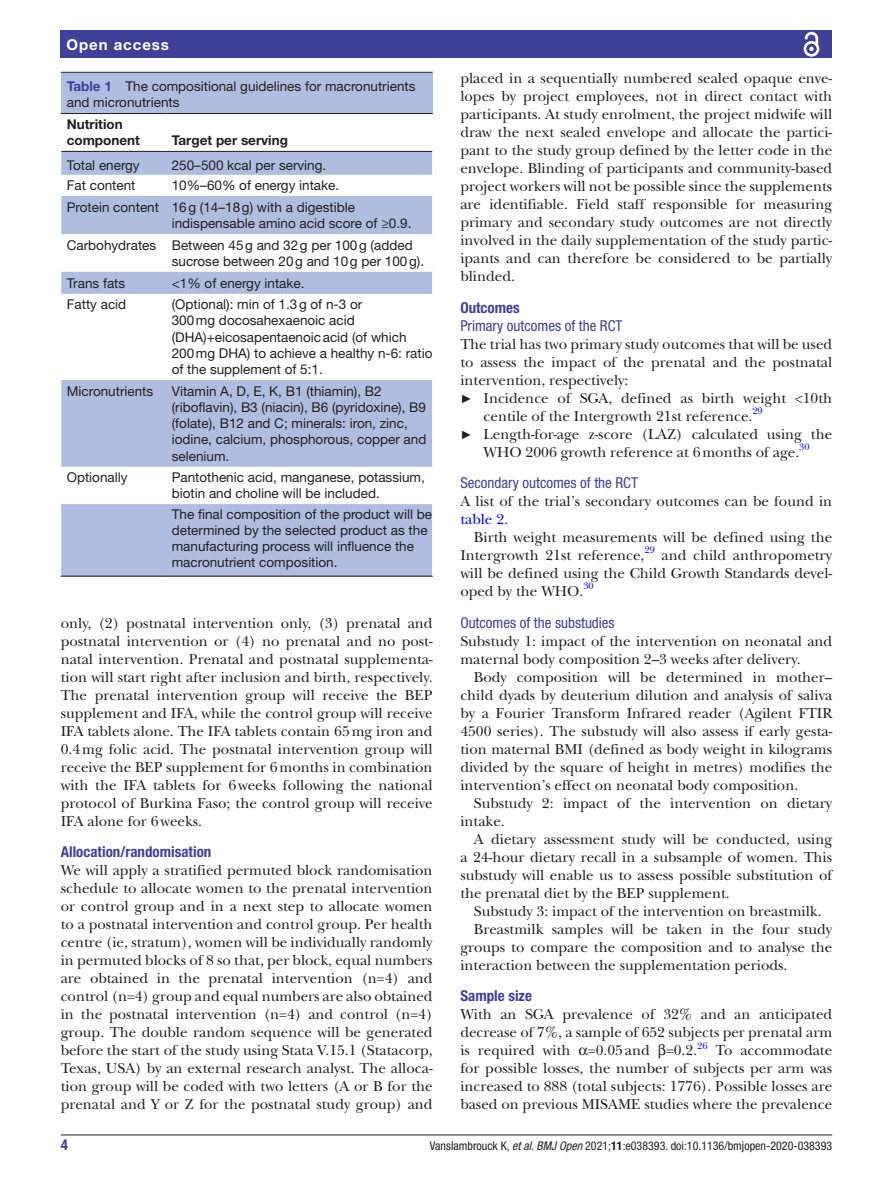
<style>
.page{position:relative;width:893px;height:1191px;background:#fff}
.page>*{position:absolute;margin:0;border:0;box-sizing:border-box;transform-origin:0 0}
.t1{font:15px/18px "New Baskerville";color:#231f20;text-align:justify}
.t2{font:condensed 15px "Helvetica Neue LT Std";color:#414099}
.t3{font:700 condensed 15px "Helvetica Neue LT Std";color:#414099}
.t4{font:700 15px "Helvetica Neue LT Std";letter-spacing:.065em;color:#fff}
.t5{font:13.5px/16.2px "Helvetica Neue LT Std";color:#231f20}
.t6{font:700 13.5px/16.2px "Helvetica Neue LT Std";color:#231f20}
.t7{font:condensed 12px "Helvetica Neue LT Std";color:#231f20}
.t8{font:9.9px "New Baskerville";color:#00f}
.s1{font-weight:700;color:#414099}
.s2{font-family:"Arial";font-size:12px}
.s3{color:#00f}
.s4{font-style:italic}
.s5{font-weight:700}
</style>
<div class="page">
<hr style="left:61px;top:1134px;width:771px;height:1px;background:#231f20">
<div style="left:61px;top:31px;width:771px;height:27px;background:#414099"></div>
<svg style="left:803px;top:31px;width:17px;height:26px"></svg>
<div style="left:61px;top:73px;width:372px;height:503px;background:#afbde1"></div>
<hr style="left:61px;top:72px;width:372px;height:1px;background:#231f20">
<div style="left:61px;top:114px;width:371px;height:37px;background:#fff"></div>
<svg style="left:61px;top:152px;width:371px;height:424px"></svg>
<hr style="left:61px;top:113px;width:105px;height:1px;background:#231f20">
<hr style="left:61px;top:151px;width:105px;height:1px;background:#231f20">
<hr style="left:166px;top:113px;width:267px;height:1px;background:#231f20">
<hr style="left:166px;top:151px;width:266px;height:1px;background:#231f20">
<hr style="left:61px;top:576px;width:105px;height:1px;background:#231f20">
<hr style="left:166px;top:576px;width:267px;height:1px;background:#231f20">
<hr style="left:432px;top:114px;width:1px;height:37px;background:#fff">
<svg style="left:432px;top:151px;width:1px;height:45px"></svg>
<hr style="left:432px;top:196px;width:1px;height:38px;background:#fff">
<hr style="left:432px;top:234px;width:1px;height:38px;background:#fff">
<svg style="left:432px;top:272px;width:1px;height:21px"></svg>
<hr style="left:432px;top:293px;width:1px;height:87px;background:#fff">
<hr style="left:432px;top:380px;width:1px;height:86px;background:#fff">
<hr style="left:432px;top:466px;width:1px;height:38px;background:#fff">
<hr style="left:432px;top:504px;width:1px;height:72px;background:#fff">
<p class="t4" style="left:66px;top:35px;width:104px">Open access</p>
<p class="t5" style="left:67px;top:77px;width:350px"><span class="s1">Table 1</span> The compositional guidelines for macronutrients and micronutrients</p>
<p class="t6" style="left:67px;top:116px;width:75px">Nutrition component</p>
<p class="t6" style="left:172px;top:132px;width:118px">Target per serving</p>
<p class="t5" style="left:67px;top:157px;width:74px">Total energy</p>
<p class="t5" style="left:172px;top:157px;width:156px">250–500 kcal per serving.</p>
<p class="t5" style="left:67px;top:177px;width:70px">Fat content</p>
<p class="t5" style="left:67px;top:174px;width:290px;line-height:21.6px;text-indent:105px">10%–60% of energy intake.<br>Protein content 16g (14–18g) with a digestible</p>
<p class="t5" style="left:67px;top:212px;width:347px;line-height:21.6px;text-align:right">indispensable amino acid score of ≥0.9.<br>Carbohydrates Between 45g and 32g per 100g (added</p>
<p class="t5" style="left:172px;top:253px;width:254px">sucrose between 20g and 10g per 100g).</p>
<p class="t5" style="left:67px;top:274px;width:60px">Trans fats</p>
<p class="t5" style="left:172px;top:274px;width:134px">&lt;1% of energy intake.</p>
<p class="t5" style="left:67px;top:296px;width:61px">Fatty acid</p>
<p class="t5" style="left:172px;top:296px;width:262px">(Optional): min of 1.3g of n-3 or<br>300mg docosahexaenoic acid (DHA)+eicosapentaenoicacid (of which 200mg DHA) to achieve a healthy n-6: ratio of the supplement of 5:1.</p>
<p class="t5" style="left:67px;top:382px;width:88px">Micronutrients</p>
<p class="t5" style="left:172px;top:382px;width:256px">Vitamin A, D, E, K, B1 (thiamin), B2 (riboflavin), B3 (niacin), B6 (pyridoxine), B9 (folate), B12 and C; minerals: iron, zinc, iodine, calcium, phosphorous, copper and selenium.</p>
<p class="t5" style="left:67px;top:469px;width:62px">Optionally</p>
<p class="t5" style="left:172px;top:469px;width:255px">Pantothenic acid, manganese, potassium, biotin and choline will be included.</p>
<p class="t5" style="left:172px;top:505px;width:262px">The final composition of the product will be determined by the selected product as the manufacturing process will influence the macronutrient composition.</p>
<p class="t1" style="left:61px;top:614px;width:373px">only, (2) postnatal intervention only, (3) prenatal and postnatal intervention or (4) no prenatal and no post&shy;natal intervention. Prenatal and postnatal supplementa&shy;tion will start right after inclusion and birth, respectively.<br>The prenatal intervention group will receive the BEP supplement and IFA, while the control group will receive IFA tablets alone. The IFA tablets contain 65mg iron and 0.4mg folic acid. The postnatal intervention group will receive the BEP supplement for 6months in combination with the IFA tablets for 6weeks following the national protocol of Burkina Faso; the control group will receive IFA alone for 6weeks.</p>
<p class="t3" style="left:61px;top:843px;width:152px">Allocation/randomisation</p>
<p class="t1" style="left:61px;top:861px;width:373px">We will apply a stratified permuted block randomisation schedule to allocate women to the prenatal intervention or control group and in a next step to allocate women to a postnatal intervention and control group. Per health centre (ie, stratum), women will be individually randomly in permuted blocks of 8 so that, per block, equal numbers are obtained in the prenatal intervention (n=4) and control (n=4) group and equal numbers are also obtained in the postnatal intervention (n=4) and control (n=4) group. The double random sequence will be generated before the start of the study using Stata V.15.1 (Statacorp, Texas, USA) by an external research analyst. The alloca&shy;tion group will be coded with two letters (A or B for the prenatal and Y or Z for the postnatal study group) and</p>
<p class="t1" style="left:460px;top:69px;width:373px">placed in a sequentially numbered sealed opaque enve&shy;lopes by project employees, not in direct contact with participants. At study enrolment, the project midwife will draw the next sealed envelope and allocate the partici&shy;pant to the study group defined by the letter code in the envelope. Blinding of participants and community-based project workers will not be possible since the supplements are identifiable. Field staff responsible for measuring primary and secondary study outcomes are not directly involved in the daily supplementation of the study partic&shy;ipants and can therefore be considered to be partially blinded.</p>
<p class="t3" style="left:460px;top:298px;width:61px">Outcomes</p>
<p class="t2" style="left:460px;top:317px;width:164px">Primary outcomes of the RCT</p>
<p class="t1" style="left:460px;top:335px;width:373px">The trial has two primary study outcomes that will be used</p>
<p class="t1" style="left:460px;top:353px;width:373px">to assess the impact of the prenatal and the postnatal</p>
<p class="t1" style="left:460px;top:371px;width:170px">intervention, respectively:</p>
<p class="t1" style="left:460px;top:389px;width:373px"><span class="s2">►</span> Incidence of SGA, defined as birth weight &lt;10th</p>
<p class="t1" style="left:484px;top:407px;width:270px">centile of the Intergrowth 21st reference.</p>
<p class="t8" style="left:752px;top:405px;width:12px">29</p>
<p class="t1" style="left:484px;top:425px;width:350px;text-indent:-23px"><span class="s2">►</span> Length-for-age z-score (LAZ) calculated using the<br>WHO 2006 growth reference at 6months of age.</p>
<p class="t8" style="left:799px;top:441px;width:12px">30</p>
<p class="t2" style="left:460px;top:474px;width:179px">Secondary outcomes of the RCT</p>
<p class="t1" style="left:460px;top:492px;width:373px">A list of the trial’s secondary outcomes can be found in <span class="s3">table 2</span>.</p>
<p class="t1" style="left:460px;top:528px;width:373px;text-indent:14px">Birth weight measurements will be defined using the<br>Intergrowth 21st reference,</p>
<p class="t8" style="left:644px;top:544px;width:12px">29</p>
<p class="t1" style="left:460px;top:546px;width:373px;text-indent:201px">and child anthropometry will be defined using the Child Growth Standards devel&shy;oped by the WHO.</p>
<p class="t8" style="left:583px;top:580px;width:12px">30</p>
<p class="t2" style="left:460px;top:614px;width:156px">Outcomes of the substudies</p>
<p class="t1" style="left:460px;top:632px;width:373px">Substudy 1: impact of the intervention on neonatal and maternal body composition 2–3 weeks after delivery.</p>
<p class="t1" style="left:460px;top:668px;width:373px;text-indent:14px">Body composition will be determined in mother– child dyads by deuterium dilution and analysis of saliva by a Fourier Transform Infrared reader (Agilent FTIR 4500 series). The substudy will also assess if early gesta&shy;tion maternal BMI (defined as body weight in kilograms divided by the square of height in metres) modifies the intervention’s effect on neonatal body composition.</p>
<p class="t1" style="left:460px;top:794px;width:373px;text-indent:14px">Substudy 2: impact of the intervention on dietary intake.</p>
<p class="t1" style="left:460px;top:830px;width:373px;text-indent:14px">A dietary assessment study will be conducted, using a 24-hour dietary recall in a subsample of women. This substudy will enable us to assess possible substitution of the prenatal diet by the BEP supplement.</p>
<p class="t1" style="left:474px;top:902px;width:349px">Substudy 3: impact of the intervention on breastmilk.</p>
<p class="t1" style="left:474px;top:920px;width:360px">Breastmilk samples will be taken in the four study</p>
<p class="t1" style="left:460px;top:938px;width:373px">groups to compare the composition and to analyse the</p>
<p class="t1" style="left:460px;top:956px;width:329px">interaction between the supplementation periods.</p>
<p class="t3" style="left:460px;top:987px;width:73px">Sample size</p>
<p class="t1" style="left:460px;top:1005px;width:373px">With an SGA prevalence of 32% and an anticipated decrease of 7%, a sample of 652 subjects per prenatal arm is required with =0.05and =0.2.</p>
<p class="t8" style="left:697px;top:1039px;width:12px">26</p>
<p class="t1" style="left:460px;top:1041px;width:373px;text-indent:255px">To accommodate for possible losses, the number of subjects per arm was increased to 888 (total subjects: 1776). Possible losses are based on previous MISAME studies where the prevalence</p>
<p class="t3" style="left:61px;top:1135px;width:9px">4</p>
<p class="t7" style="left:430px;top:1138px;width:404px">Vanslambrouck K, <span class="s4">et al</span>. <span class="s4">BMJ Open</span> 2021;<span class="s5">11</span>:e038393. doi:10.1136/bmjopen-2020-038393</p>
</div>
